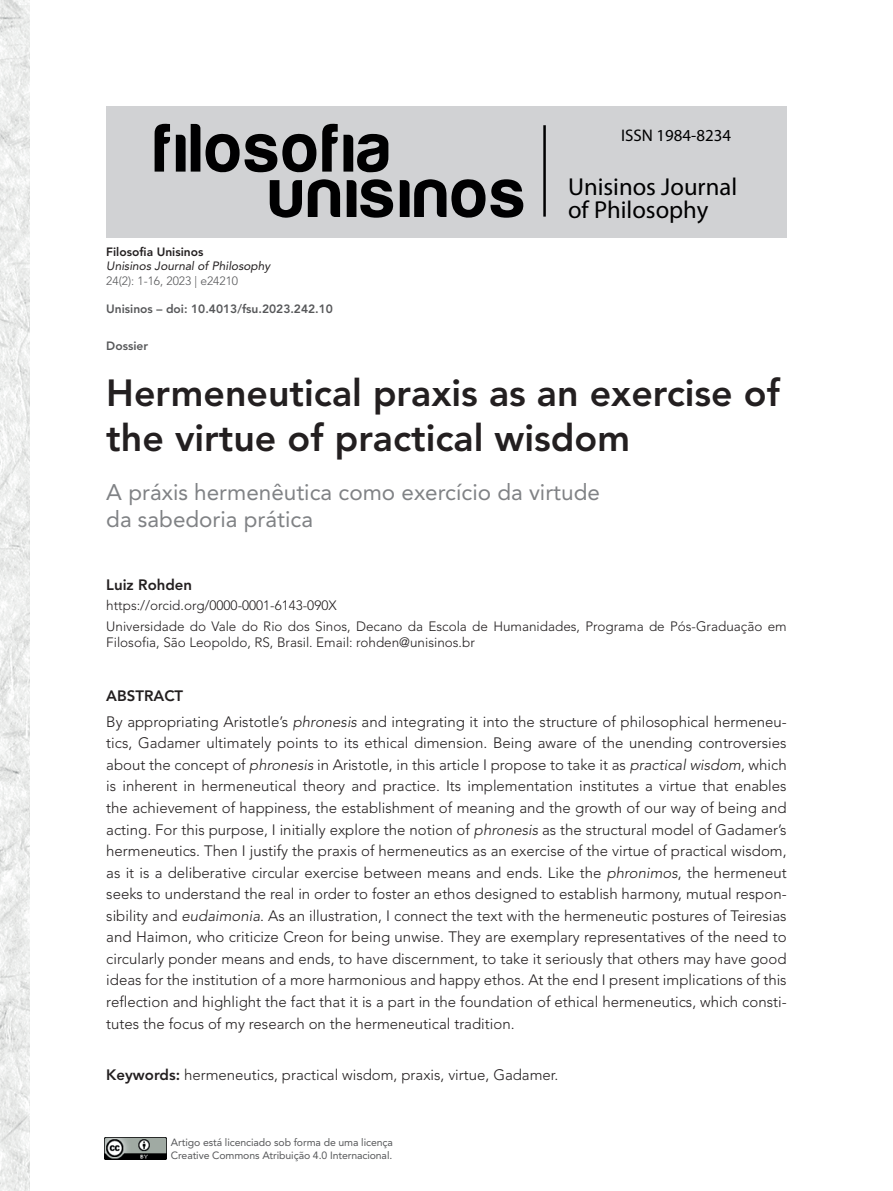
<style>
.page{position:relative;width:893px;height:1191px;background:#fff}
.page>*{position:absolute;margin:0;border:0;box-sizing:border-box;transform-origin:0 0}
.t1{font:800 37.5px/45px "Avenir";color:#231f20}
.t2{font:24.6px/22.2px "Myriad Pro";color:#000001}
.t3{font:22.5px/27px "Avenir";color:#808285}
.t4{font:16.8px "Myriad Pro";color:#000001}
.t5{font:300 15px/21.6px "Avenir";color:#231f20}
.t6{font:800 15px "Avenir";color:#231f20}
.t7{font:300 13.5px/20.4px "Avenir";color:#231f20}
.t8{font:800 12px "Avenir";color:#57585a}
.t9{font:italic 12px "Avenir";color:#231f20}
.t10{font:300 12px "Avenir";color:#57585a}
.t11{font:800 12px "Avenir";color:#231f20}
.t12{font:10.5px/12.6px "Avenir";letter-spacing:-.01em;color:#57585a}
.s1{font-weight:800}
.s2{font-style:italic}
</style>
<div class="page">
<img style="left:0;top:0;width:29px;height:1191px">
<img style="left:105px;top:1137px;width:62px;height:22px">
<div style="left:106px;top:106px;width:681px;height:132px;background:#d1d2d4"></div>
<svg style="left:155px;top:124px;width:15px;height:48px"></svg>
<svg style="left:176px;top:124px;width:24px;height:48px"></svg>
<svg style="left:206px;top:134px;width:110px;height:38px"></svg>
<svg style="left:322px;top:124px;width:66px;height:48px"></svg>
<svg style="left:270px;top:180px;width:32px;height:38px"></svg>
<svg style="left:308px;top:179px;width:32px;height:38px"></svg>
<svg style="left:347px;top:179px;width:46px;height:39px"></svg>
<svg style="left:400px;top:179px;width:123px;height:39px"></svg>
<hr style="left:543px;top:125px;width:3px;height:92px;background:#000001">
<p class="t4" style="left:621px;top:125px;width:111px">ISSN 1984-8234</p>
<h2 class="t2" style="left:568px;top:176px;width:171px">Unisinos Journal of Philosophy</h2>
<p class="t11" style="left:106px;top:244px;width:99px">Filosofia Unisinos</p>
<p class="t9" style="left:106px;top:259px;width:166px">Unisinos Journal of Philosophy</p>
<p class="t10" style="left:106px;top:273px;width:133px">24(2): 1-16, 2023 | e24210</p>
<p class="t8" style="left:106px;top:302px;width:228px">Unisinos – doi: 10.4013/fsu.2023.242.10</p>
<p class="t8" style="left:106px;top:339px;width:43px">Dossier</p>
<h1 class="t1" style="left:106px;top:370px;width:675px">Hermeneutical praxis as an exercise of the virtue of practical wisdom</h1>
<h3 class="t3" style="left:106px;top:479px;width:495px">A práxis hermenêutica como exercício da virtude da sabedoria prática</h3>
<p class="t6" style="left:106px;top:576px;width:87px">Luiz Rohden</p>
<p class="t7" style="left:106px;top:595px;width:682px">https://orcid.org/0000-0001-6143-090X<br>Universidade do Vale do Rio dos Sinos, Decano da Escola de Humanidades, Programa de Pós-Graduação em</p>
<p class="t7" style="left:106px;top:632px;width:370px">Filosofia, São Leopoldo, RS, Brasil. Email: rohden@unisinos.br</p>
<p class="t5" style="left:106px;top:683px;width:682px;line-height:25.8px"><span class="s1">ABSTRACT<br></span>By appropriating Aristotle’s <span class="s2">phronesis</span> and integrating it into the structure of philosophical hermeneu-</p>
<p class="t5" style="left:106px;top:732px;width:682px;text-align:justify">tics, Gadamer ultimately points to its ethical dimension. Being aware of the unending controversies about the concept of <span class="s2">phronesis</span> in Aristotle, in this article I propose to take it as <span class="s2">practical wisdom</span>, which is inherent in hermeneutical theory and practice. Its implementation institutes a virtue that enables the achievement of happiness, the establishment of meaning and the growth of our way of being and acting. For this purpose, I initially explore the notion of <span class="s2">phronesis</span> as the structural model of Gadamer’s hermeneutics. Then I justify the praxis of hermeneutics as an exercise of the virtue of practical wisdom, as it is a deliberative circular exercise between means and ends. Like the <span class="s2">phronimos</span>, the hermeneut seeks to understand the real in order to foster an ethos designed to establish harmony, mutual respon&shy;sibility and <span class="s2">eudaimonia</span>. As an illustration, I connect the text with the hermeneutic postures of Teiresias and Haimon, who criticize Creon for being unwise. They are exemplary representatives of the need to circularly ponder means and ends, to have discernment, to take it seriously that others may have good ideas for the institution of a more harmonious and happy ethos. At the end I present implications of this reflection and highlight the fact that it is a part in the foundation of ethical hermeneutics, which consti&shy;tutes the focus of my research on the hermeneutical tradition.</p>
<p class="t5" style="left:106px;top:1064px;width:454px"><span class="s1">Keywords:</span> hermeneutics, practical wisdom, praxis, virtue, Gadamer.</p>
<p class="t12" style="left:171px;top:1136px;width:224px">Artigo está licenciado sob forma de uma licença<br>Creative Commons Atribuição 4.0 Internacional.</p>
</div>
